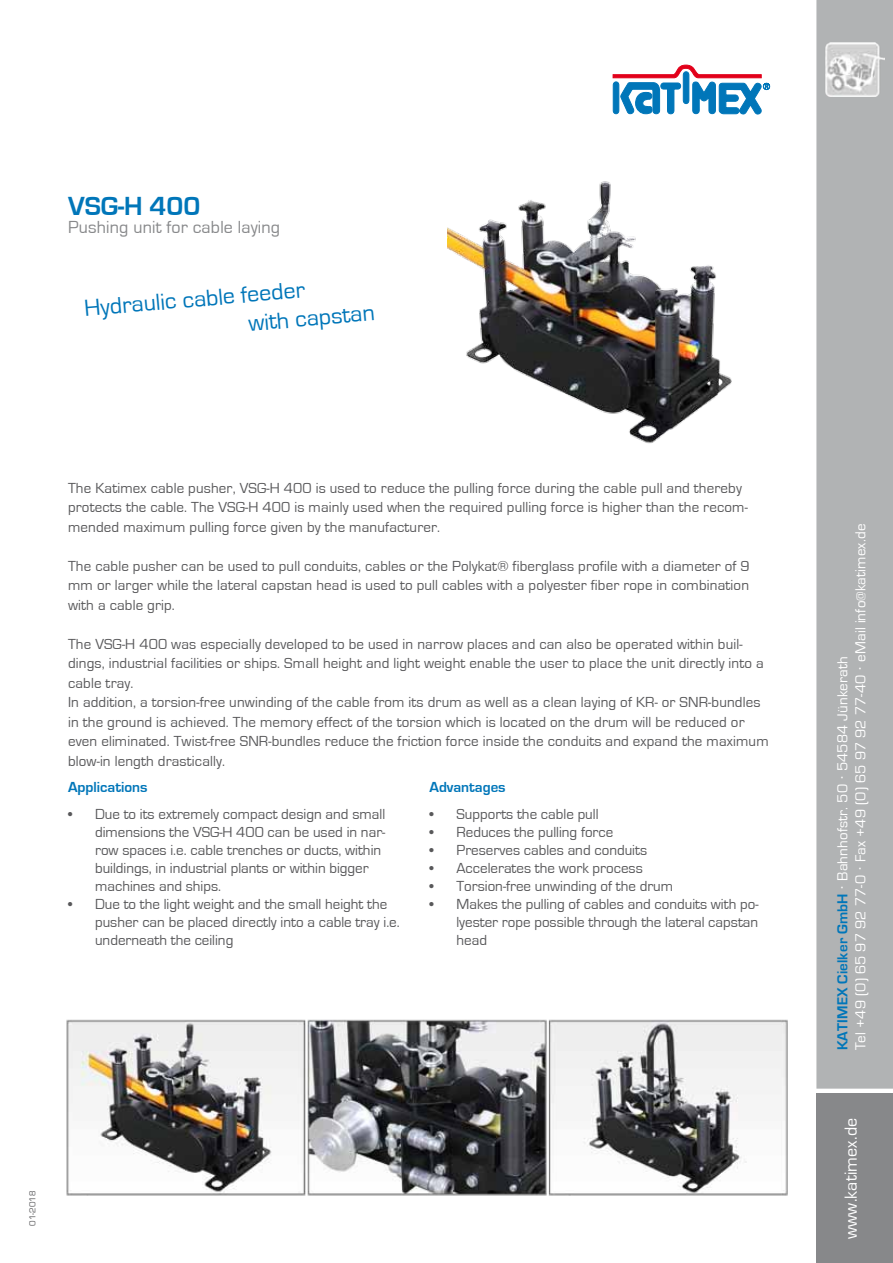
<style>
.page{position:relative;width:893px;height:1263px;background:#fff}
.page>*{position:absolute;margin:0;border:0;box-sizing:border-box;transform-origin:0 0}
.t1{font:700 27px "Eurostile";color:#0076b9}
.t2{font:24px/28.8px "Eurostile";color:#0076b9}
.t3{font:18px "Eurostile";letter-spacing:.01em;color:#87888a}
.t4{font:18px "Eurostile";letter-spacing:.01em;color:#fff}
.t5{font:15px/19.5px "Eurostile";letter-spacing:.01em;color:#58585a}
.t6{font:15px/18px "Eurostile";letter-spacing:.01em;color:#fff}
.t7{font:700 15px "Eurostile";color:#0076b9}
.t8{font:9px "Eurostile";color:#58585a}
.s1{font-weight:700;color:#0076b9}
.s2{font-family:"Arial"}
</style>
<div class="page">
<img style="left:448px;top:181px;width:284px;height:263px">
<img style="left:66px;top:1019px;width:722px;height:177px">
<div style="left:816px;top:1093px;width:77px;height:170px;background:#87888a"></div>
<div style="left:816px;top:0;width:77px;height:1089px;background:#b1b3b4"></div>
<svg style="left:612px;top:64px;width:158px;height:51px"></svg>
<img style="left:825px;top:43px;width:59px;height:53px">
<h1 class="t1" style="left:68px;top:191px;width:134px">VSG-H 400</h1>
<p class="t3" style="left:68px;top:217px;width:214px">Pushing unit for cable laying</p>
<h2 class="t2" style="left:245px;top:281px;width:128px;text-indent:-162px;rotate:-5deg">Hydraulic cable feeder<br>with capstan</h2>
<p class="t5" style="left:68px;top:478px;width:681px">The Katimex cable pusher, VSG-H 400 is used to reduce the pulling force during the cable pull and thereby protects the cable. The VSG-H 400 is mainly used when the required pulling force is higher than the recom&shy;mended maximum pulling force given by the manufacturer.</p>
<p class="t5" style="left:68px;top:556px;width:683px;text-align:justify">The cable pusher can be used to pull conduits, cables or the Polykat® fiberglass profile with a diameter of 9 mm or larger while the lateral capstan head is used to pull cables with a polyester fiber rope in combination with a cable grip.</p>
<p class="t5" style="left:68px;top:634px;width:702px">The VSG-H 400 was especially developed to be used in narrow places and can also be operated within buil&shy;dings, industrial facilities or ships. Small height and light weight enable the user to place the unit directly into a cable tray.<br>In addition, a torsion-free unwinding of the cable from its drum as well as a clean laying of KR- or SNR-bundles in the ground is achieved. The memory effect of the torsion which is located on the drum will be reduced or even eliminated. Twist-free SNR-bundles reduce the friction force inside the conduits and expand the maximum blow-in length drastically.</p>
<p class="t7" style="left:68px;top:779px;width:81px">Applications</p>
<p class="t5" style="left:95px;top:806px;width:292px;line-height:18px;text-indent:-27px">• Due to its extremely compact design and small dimensions the VSG-H 400 can be used in nar&shy;row spaces i.e. cable trenches or ducts, within buildings, in industrial plants or within bigger machines and ships.</p>
<p class="t5" style="left:95px;top:896px;width:306px;line-height:18px;text-indent:-27px">• Due to the light weight and the small height the pusher can be placed directly into a cable tray i.e. underneath the ceiling</p>
<p class="t7" style="left:429px;top:779px;width:78px">Advantages</p>
<p class="t5" style="left:429px;top:805px;width:171px">• Supports the cable pull</p>
<p class="t5" style="left:429px;top:823px;width:185px">• Reduces the pulling force</p>
<p class="t5" style="left:429px;top:841px;width:219px">• Preserves cables and conduits</p>
<p class="t5" style="left:429px;top:859px;width:215px">• Accelerates the work process</p>
<p class="t5" style="left:429px;top:877px;width:245px">• Torsion-free unwinding of the drum</p>
<p class="t5" style="left:456px;top:896px;width:304px;line-height:18px;text-align:justify;text-indent:-27px">• Makes the pulling of cables and conduits with po&shy;lyester rope possible through the lateral capstan head</p>
<p class="t8" style="left:28px;top:1226px;width:37px;rotate:-90deg">01-2018</p>
<p class="t6" style="left:834px;top:1050px;width:528px;rotate:-90deg"><span class="s1">KATIMEX Cielker GmbH</span> <span class="s2">·</span> Bahnhofstr. 50 <span class="s2">·</span> 54584 Jünkerath<br>Tel +49 (0) 65 97 92 77-0 <span class="s2">·</span> Fax +49 (0) 65 97 92 77-40 <span class="s2">·</span> eMail info@katimex.de</p>
<p class="t4" style="left:841px;top:1239px;width:123px;rotate:-90deg">www.katimex.de</p>
</div>
